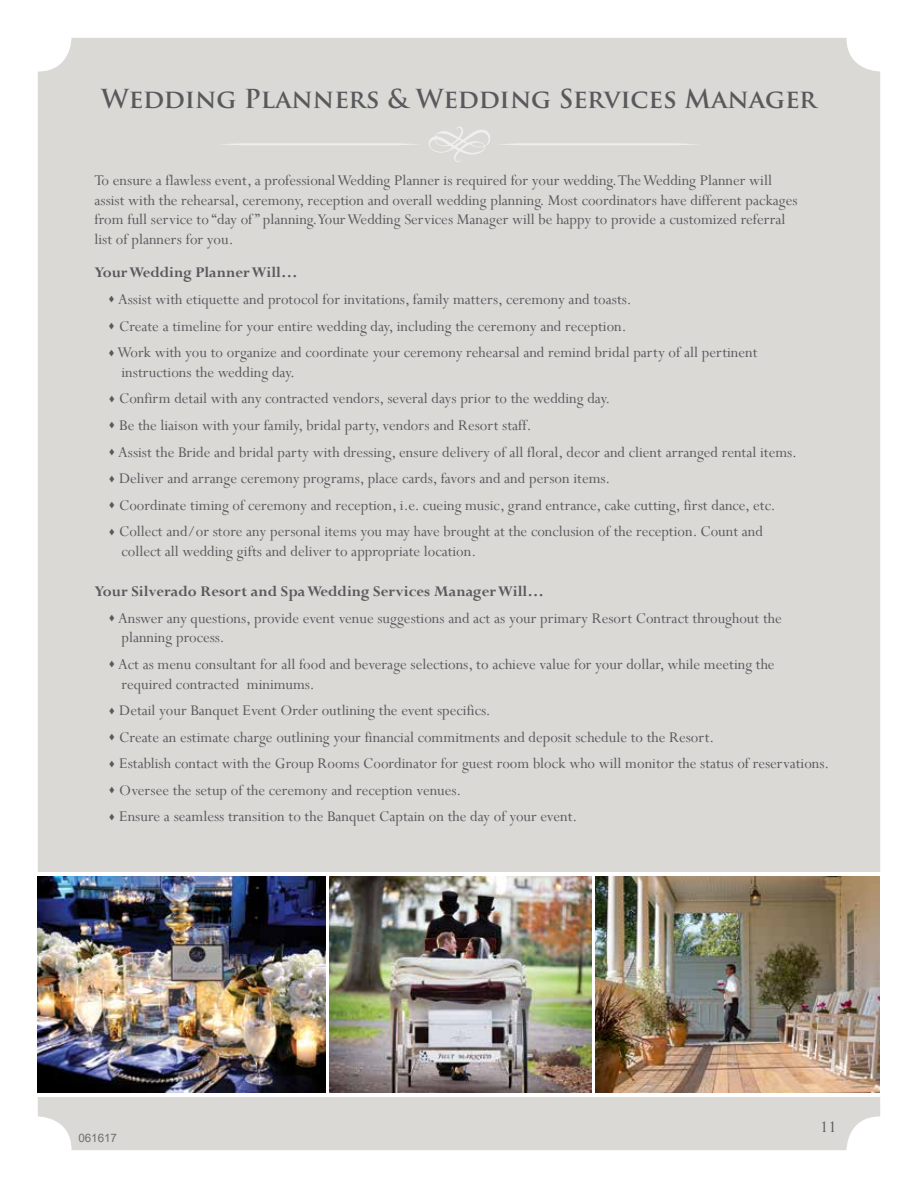
<style>
.page{position:relative;width:918px;height:1188px;background:#fff}
.page>*{position:absolute;margin:0;border:0;box-sizing:border-box;transform-origin:0 0}
.t1{font:700 25.5px "Trajan Pro";color:#58595b}
.t2{font:18px "Perpetua";color:#58595b}
.t3{font:16.5px/19.8px "Perpetua";color:#58595b}
.t4{font:700 16.5px "Perpetua";color:#58595b}
.t5{font:11.7px "Arial";color:#6d6e71}
</style>
<div class="page">
<div style="left:38px;top:38px;width:842px;height:1112px;background:#dad9d6;border-radius:34px"></div>
<svg style="left:222px;top:143px;width:195px;height:2px"></svg>
<svg style="left:501px;top:143px;width:195px;height:2px"></svg>
<svg style="left:429px;top:127px;width:61px;height:35px"></svg>
<div style="left:20px;top:872px;width:888px;height:225px;background:#fff"></div>
<img style="left:596px;top:877px;width:284px;height:216px">
<img style="left:329px;top:877px;width:262px;height:216px">
<img style="left:38px;top:877px;width:287px;height:216px">
<h1 class="t1" style="left:101px;top:83px;width:717px">Wedding Planners &amp; Wedding Services Manager</h1>
<p class="t3" style="left:94px;top:170px;width:705px">To ensure a flawless event, a professional Wedding Planner is required for your wedding. The Wedding Planner will assist with the rehearsal, ceremony, reception and overall wedding planning. Most coordinators have different packages from full service to “day of ” planning. Your Wedding Services Manager will be happy to provide a customized referral list of planners for you.</p>
<p class="t4" style="left:94px;top:262px;width:205px">Your Wedding Planner Will…</p>
<p class="t3" style="left:108px;top:289px;width:525px">▲ Assist with etiquette and protocol for invitations, family matters, ceremony and toasts.</p>
<p class="t3" style="left:108px;top:316px;width:520px">▲ Create a timeline for your entire wedding day, including the ceremony and reception.</p>
<p class="t3" style="left:122px;top:342px;width:638px;text-indent:-14px">▲ Work with you to organize and coordinate your ceremony rehearsal and remind bridal party of all pertinent instructions the wedding day.</p>
<p class="t3" style="left:108px;top:388px;width:504px">▲ Confirm detail with any contracted vendors, several days prior to the wedding day.</p>
<p class="t3" style="left:108px;top:415px;width:425px">▲ Be the liaison with your family, bridal party, vendors and Resort staff.</p>
<p class="t3" style="left:108px;top:442px;width:690px">▲ Assist the Bride and bridal party with dressing, ensure delivery of all floral, decor and client arranged rental items.</p>
<p class="t3" style="left:108px;top:468px;width:504px">▲ Deliver and arrange ceremony programs, place cards, favors and and person items.</p>
<p class="t3" style="left:108px;top:495px;width:669px">▲ Coordinate timing of ceremony and reception, i.e. cueing music, grand entrance, cake cutting, first dance, etc.</p>
<p class="t3" style="left:122px;top:521px;width:643px;text-indent:-14px">▲ Collect and/or store any personal items you may have brought at the conclusion of the reception. Count and collect all wedding gifts and deliver to appropriate location.</p>
<p class="t4" style="left:95px;top:581px;width:451px">Your Silverado Resort and Spa Wedding Services Manager Will…</p>
<p class="t3" style="left:122px;top:608px;width:662px;text-indent:-14px">▲ Answer any questions, provide event venue suggestions and act as your primary Resort Contract throughout the planning process.</p>
<p class="t3" style="left:122px;top:654px;width:655px;text-indent:-14px">▲ Act as menu consultant for all food and beverage selections, to achieve value for your dollar, while meeting the required contracted minimums.</p>
<p class="t3" style="left:108px;top:700px;width:384px">▲ Detail your Banquet Event Order outlining the event specifics.</p>
<p class="t3" style="left:108px;top:727px;width:608px">▲ Create an estimate charge outlining your financial commitments and deposit schedule to the Resort.</p>
<p class="t3" style="left:108px;top:753px;width:723px">▲ Establish contact with the Group Rooms Coordinator for guest room block who will monitor the status of reservations.</p>
<p class="t3" style="left:108px;top:780px;width:355px">▲ Oversee the setup of the ceremony and reception venues.</p>
<p class="t3" style="left:108px;top:806px;width:471px">▲ Ensure a seamless transition to the Banquet Captain on the day of your event.</p>
<p class="t5" style="left:78px;top:1130px;width:40px">061617</p>
<p class="t2" style="left:820px;top:1116px;width:18px">11</p>
</div>
